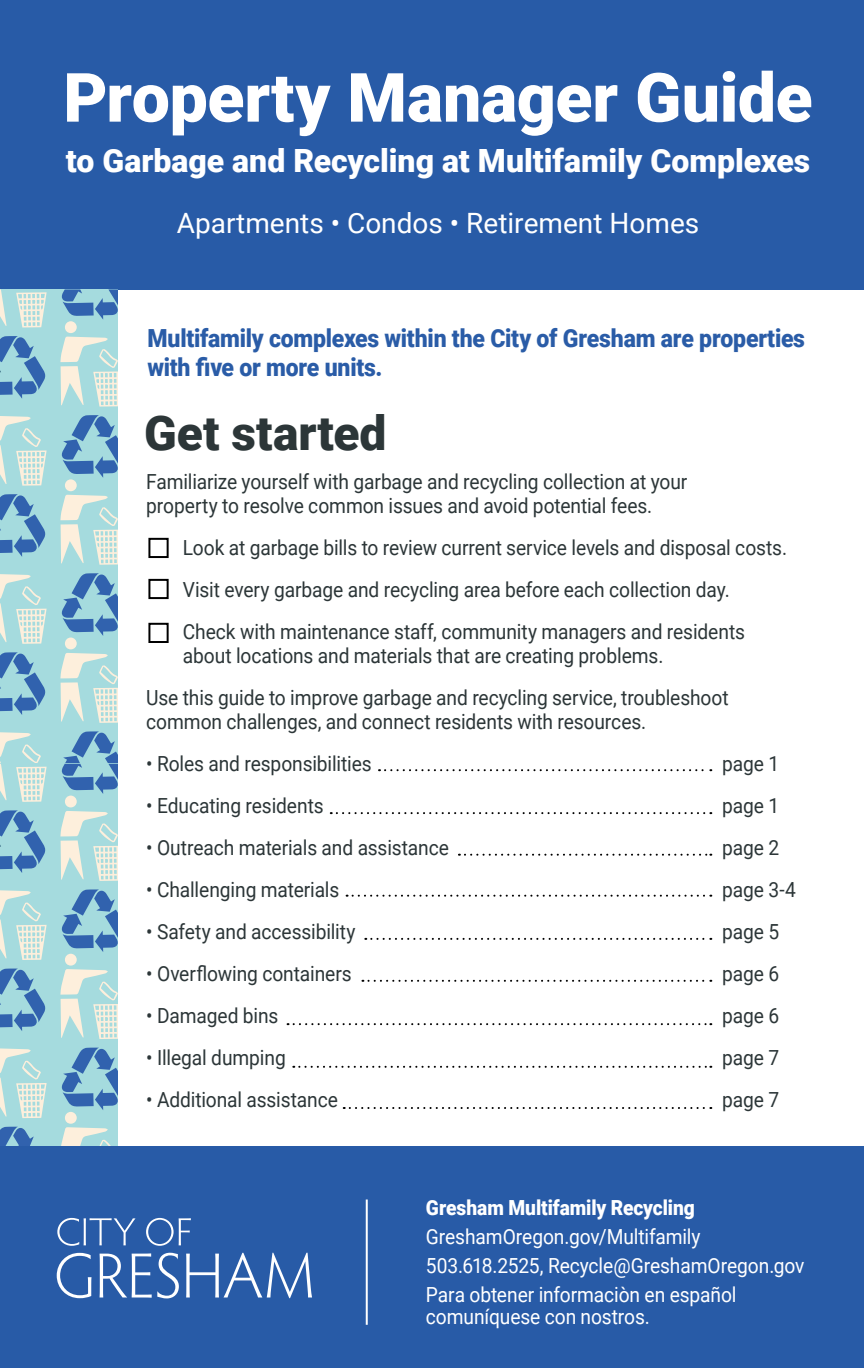
<style>
.page{position:relative;width:864px;height:1368px;background:#fff}
.page>*{position:absolute;margin:0;border:0;box-sizing:border-box;transform-origin:0 0}
.t1{font:900 68px "Roboto";letter-spacing:-.005em;color:#fff}
.t2{font:900 48px "Roboto";color:#2c3638}
.t3{font:900 32px "Roboto";color:#fff}
.t4{font:28px "Roboto";color:#fff}
.t5{font:900 25px/28.8px "Roboto";letter-spacing:-.01em;color:#2a5ca7;scale:.92 1}
.t6{font:20.8px/42px "Roboto";letter-spacing:-.005em;color:#2c3638;scale:.92 1}
.t7{font:20.8px/29px "Roboto";letter-spacing:-.005em;color:#fff;scale:.92 1}
.t8{font:900 20.8px "Roboto";letter-spacing:-.005em;color:#fff;scale:.92 1}
</style>
<div class="page">
<div style="left:0;top:0;width:864px;height:289px;background:#285ba7"></div>
<div style="left:0;top:289px;width:117px;height:475px;background:#a5dbde"></div>
<svg style="left:62px;top:289px;width:55px;height:31px"></svg>
<svg style="left:0;top:289px;width:7px;height:37px"></svg>
<svg style="left:16px;top:292px;width:31px;height:36px"></svg>
<svg style="left:0;top:336px;width:45px;height:63px"></svg>
<div style="left:65px;top:321px;width:12px;height:12px;background:#fdefdc;border-radius:50%"></div>
<svg style="left:60px;top:337px;width:57px;height:70px"></svg>
<svg style="left:62px;top:415px;width:55px;height:63px"></svg>
<svg style="left:0;top:416px;width:47px;height:70px"></svg>
<svg style="left:0;top:494px;width:45px;height:63px"></svg>
<div style="left:65px;top:479px;width:12px;height:12px;background:#fdefdc;border-radius:50%"></div>
<svg style="left:60px;top:495px;width:57px;height:70px"></svg>
<svg style="left:62px;top:573px;width:55px;height:63px"></svg>
<svg style="left:0;top:574px;width:47px;height:70px"></svg>
<svg style="left:0;top:652px;width:45px;height:63px"></svg>
<div style="left:65px;top:638px;width:12px;height:11px;background:#fdefdc;border-radius:50%"></div>
<svg style="left:60px;top:653px;width:57px;height:70px"></svg>
<div style="left:0;top:764px;width:117px;height:474px;background:#a5dbde"></div>
<svg style="left:62px;top:731px;width:55px;height:63px"></svg>
<svg style="left:0;top:732px;width:47px;height:70px"></svg>
<svg style="left:0;top:810px;width:45px;height:63px"></svg>
<div style="left:65px;top:796px;width:12px;height:12px;background:#fdefdc;border-radius:50%"></div>
<svg style="left:60px;top:811px;width:57px;height:70px"></svg>
<svg style="left:62px;top:889px;width:55px;height:63px"></svg>
<svg style="left:0;top:890px;width:47px;height:70px"></svg>
<svg style="left:0;top:969px;width:45px;height:62px"></svg>
<div style="left:65px;top:954px;width:12px;height:12px;background:#fdefdc;border-radius:50%"></div>
<svg style="left:60px;top:969px;width:57px;height:70px"></svg>
<svg style="left:62px;top:1048px;width:55px;height:62px"></svg>
<svg style="left:0;top:1048px;width:47px;height:70px"></svg>
<svg style="left:0;top:1127px;width:34px;height:19px"></svg>
<div style="left:65px;top:1112px;width:12px;height:12px;background:#fdefdc;border-radius:50%"></div>
<svg style="left:61px;top:1127px;width:50px;height:19px"></svg>
<div style="left:0;top:1146px;width:864px;height:222px;background:#285ba7"></div>
<svg style="left:344px;top:1107px;width:367px;height:2px"></svg>
<svg style="left:379px;top:769px;width:332px;height:2px"></svg>
<svg style="left:459px;top:854px;width:252px;height:2px"></svg>
<svg style="left:347px;top:895px;width:364px;height:2px"></svg>
<svg style="left:362px;top:980px;width:349px;height:2px"></svg>
<svg style="left:365px;top:938px;width:346px;height:2px"></svg>
<svg style="left:331px;top:812px;width:380px;height:2px"></svg>
<svg style="left:288px;top:1023px;width:423px;height:2px"></svg>
<svg style="left:293px;top:1066px;width:418px;height:2px"></svg>
<svg style="left:57px;top:1217px;width:134px;height:29px"></svg>
<svg style="left:57px;top:1253px;width:255px;height:45px"></svg>
<hr style="left:366px;top:1200px;width:2px;height:125px;background:#fff">
<div style="left:148px;top:538px;width:21px;height:20px;border:2px solid #000"></div>
<div style="left:148px;top:579px;width:21px;height:20px;border:2px solid #000"></div>
<div style="left:148px;top:623px;width:21px;height:20px;border:2px solid #000"></div>
<h1 class="t1" style="left:63px;top:50px;width:751px">Property Manager Guide</h1>
<h3 class="t3" style="left:66px;top:138px;width:746px">to Garbage and Recycling at Multifamily Complexes</h3>
<h3 class="t4" style="left:177px;top:203px;width:524px">Apartments • Condos • Retirement Homes</h3>
<p class="t5" style="left:147px;top:323px;width:716px">Multifamily complexes within the City of Gresham are properties with five or more units.</p>
<h2 class="t2" style="left:144px;top:399px;width:244px">Get started</h2>
<p class="t6" style="left:146px;top:469px;width:590px;line-height:24px">Familiarize yourself with garbage and recycling collection at your property to resolve common issues and avoid potential fees.</p>
<p class="t6" style="left:183px;top:526px;width:658px">Look at garbage bills to review current service levels and disposal costs.<br>Visit every garbage and recycling area before each collection day.<br>Check with maintenance staff, community managers and residents</p>
<p class="t6" style="left:146px;top:634px;width:635px;text-indent:37px">about locations and materials that are creating problems.<br>Use this guide to improve garbage and recycling service, troubleshoot</p>
<p class="t6" style="left:146px;top:700px;width:545px">common challenges, and connect residents with resources.</p>
<p class="t6" style="left:146px;top:742px;width:247px">• Roles and responsibilities</p>
<p class="t6" style="left:722px;top:742px;width:63px">page 1</p>
<p class="t6" style="left:146px;top:784px;width:194px">• Educating residents</p>
<p class="t6" style="left:722px;top:784px;width:63px">page 1</p>
<p class="t6" style="left:146px;top:826px;width:331px">• Outreach materials and assistance</p>
<p class="t6" style="left:722px;top:826px;width:63px">page 2</p>
<p class="t6" style="left:146px;top:868px;width:211px">• Challenging materials</p>
<p class="t6" style="left:722px;top:868px;width:82px">page 3-4</p>
<p class="t6" style="left:146px;top:910px;width:229px">• Safety and accessibility</p>
<p class="t6" style="left:722px;top:910px;width:63px">page 5</p>
<p class="t6" style="left:146px;top:952px;width:225px">• Overflowing containers</p>
<p class="t6" style="left:722px;top:952px;width:63px">page 6</p>
<p class="t6" style="left:146px;top:994px;width:145px">• Damaged bins</p>
<p class="t6" style="left:722px;top:994px;width:63px">page 6</p>
<p class="t6" style="left:146px;top:1036px;width:153px">• Illegal dumping</p>
<p class="t6" style="left:722px;top:1036px;width:63px">page 7</p>
<p class="t6" style="left:146px;top:1078px;width:210px">• Additional assistance</p>
<p class="t6" style="left:722px;top:1078px;width:63px">page 7</p>
<p class="t8" style="left:426px;top:1193px;width:294px">Gresham Multifamily Recycling</p>
<p class="t7" style="left:426px;top:1221px;width:413px">GreshamOregon.gov/Multifamily<br>503.618.2525, Recycle@GreshamOregon.gov<br>Para obtener informaciòn en español</p>
<p class="t7" style="left:426px;top:1301px;width:245px">comuníquese con nostros.</p>
</div>
